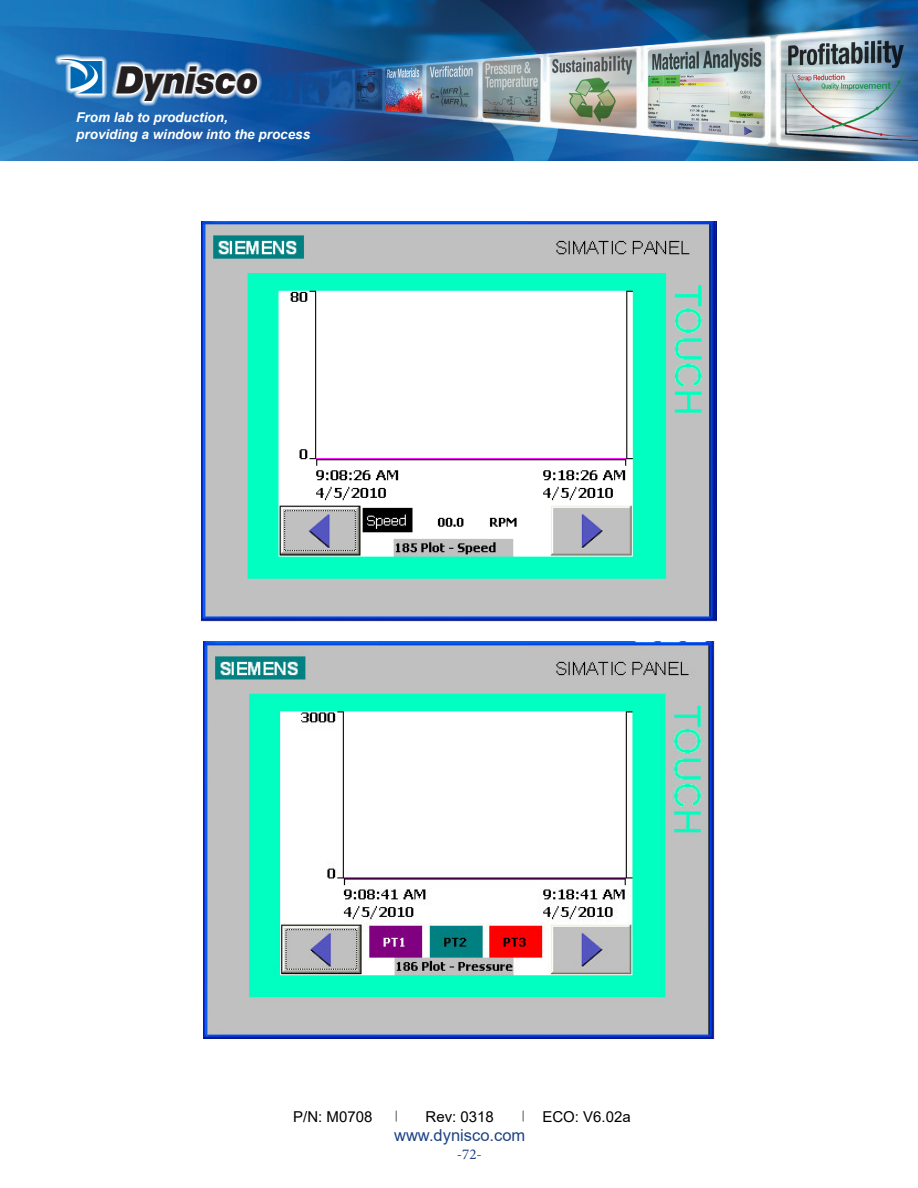
<style>
.page{position:relative;width:918px;height:1188px;background:#fff}
.page>*{position:absolute;margin:0;border:0;box-sizing:border-box;transform-origin:0 0}
.t1{font:16.5px "Arial";color:#1e4384}
.t2{font:15px "Arial";color:#000}
.t3{font:15px "Minion Pro";color:#1e4384}
.t4{font:italic 700 13.5px/17.1px "Arial";color:#fff}
</style>
<div class="page">
<svg style="left:522px;top:1111px;width:2px;height:11px"></svg>
<img style="left:0;top:0;width:918px;height:161px">
<img style="left:201px;top:221px;width:516px;height:401px">
<img style="left:204px;top:642px;width:510px;height:397px">
<p class="t4" style="left:76px;top:109px;width:236px">From lab to production,<br>providing a window into the process</p>
<p class="t2" style="left:293px;top:1106px;width:81px">P/N: M0708</p>
<p class="t2" style="left:426px;top:1106px;width:70px">Rev: 0318</p>
<p class="t2" style="left:542px;top:1106px;width:90px">ECO: V6.02a</p>
<p class="t1" style="left:394px;top:1124px;width:133px">www.dynisco.com</p>
<p class="t3" style="left:457px;top:1145px;width:27px">-72-</p>
</div>
